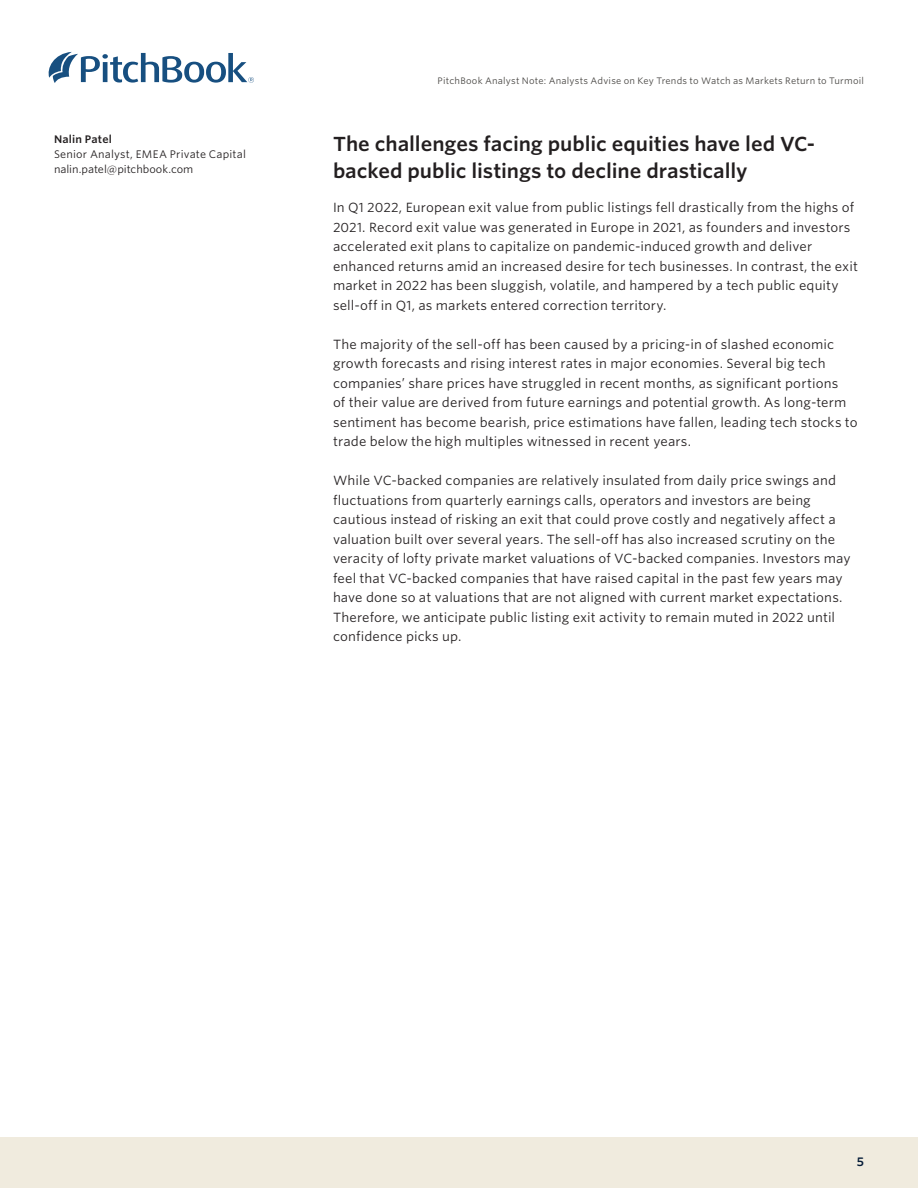
<style>
.page{position:relative;width:918px;height:1188px;background:#fff}
.page>*{position:absolute;margin:0;border:0;box-sizing:border-box;transform-origin:0 0}
.AN_Section_title{font:600 19.5px/27px "Whitney S Sm";letter-spacing:-.005em;color:#231f20}
.AN_Body_copy{font:12.75px/19.5px "Whitney S Sm";letter-spacing:.01em;color:#231f20}
.t1{font:600 12px "Whitney S Sm";color:#051c38}
.t2{font:10.5px/15px "Whitney S Sm";letter-spacing:.015em;color:#231f20}
.t3{font:10.5px "Whitney S Sm";letter-spacing:-.005em;color:#231f20}
.t4{font:9px "Whitney S Sm";letter-spacing:.02em;color:#484643}
.s1{font-weight:600}
</style>
<div class="page">
<svg style="left:49px;top:52px;width:205px;height:31px"></svg>
<div style="left:0;top:1137px;width:918px;height:51px;background:#f0ebde"></div>
<p class="t2" style="left:54px;top:132px;width:194px"><span class="s1">Nalin Patel<br></span>Senior Analyst, EMEA Private Capital</p>
<p class="t3" style="left:54px;top:162px;width:141px">nalin.patel@pitchbook.com</p>
<p class="t4" style="left:438px;top:75px;width:428px">PitchBook Analyst Note: Analysts Advise on Key Trends to Watch as Markets Return to Turmoil</p>
<p class="AN_Section_title" style="left:333px;top:130px;width:484px">The challenges facing public equities have led VC&shy;backed public listings to decline drastically</p>
<p class="AN_Body_copy" style="left:333px;top:197px;width:527px">In Q1 2022, European exit value from public listings fell drastically from the highs of 2021. Record exit value was generated in Europe in 2021, as founders and investors accelerated exit plans to capitalize on pandemic-induced growth and deliver enhanced returns amid an increased desire for tech businesses. In contrast, the exit market in 2022 has been sluggish, volatile, and hampered by a tech public equity sell-off in Q1, as markets entered correction territory.</p>
<p class="AN_Body_copy" style="left:333px;top:334px;width:526px">The majority of the sell-off has been caused by a pricing-in of slashed economic growth forecasts and rising interest rates in major economies. Several big tech companies’ share prices have struggled in recent months, as significant portions<br>of their value are derived from future earnings and potential growth. As long-term sentiment has become bearish, price estimations have fallen, leading tech stocks to trade below the high multiples witnessed in recent years.</p>
<p class="AN_Body_copy" style="left:333px;top:470px;width:519px">While VC-backed companies are relatively insulated from daily price swings and fluctuations from quarterly earnings calls, operators and investors are being cautious instead of risking an exit that could prove costly and negatively affect a valuation built over several years. The sell-off has also increased scrutiny on the veracity of lofty private market valuations of VC-backed companies. Investors may feel that VC-backed companies that have raised capital in the past few years may have done so at valuations that are not aligned with current market expectations.<br>Therefore, we anticipate public listing exit activity to remain muted in 2022 until confidence picks up.</p>
<p class="t1" style="left:857px;top:1153px;width:9px">5</p>
</div>
